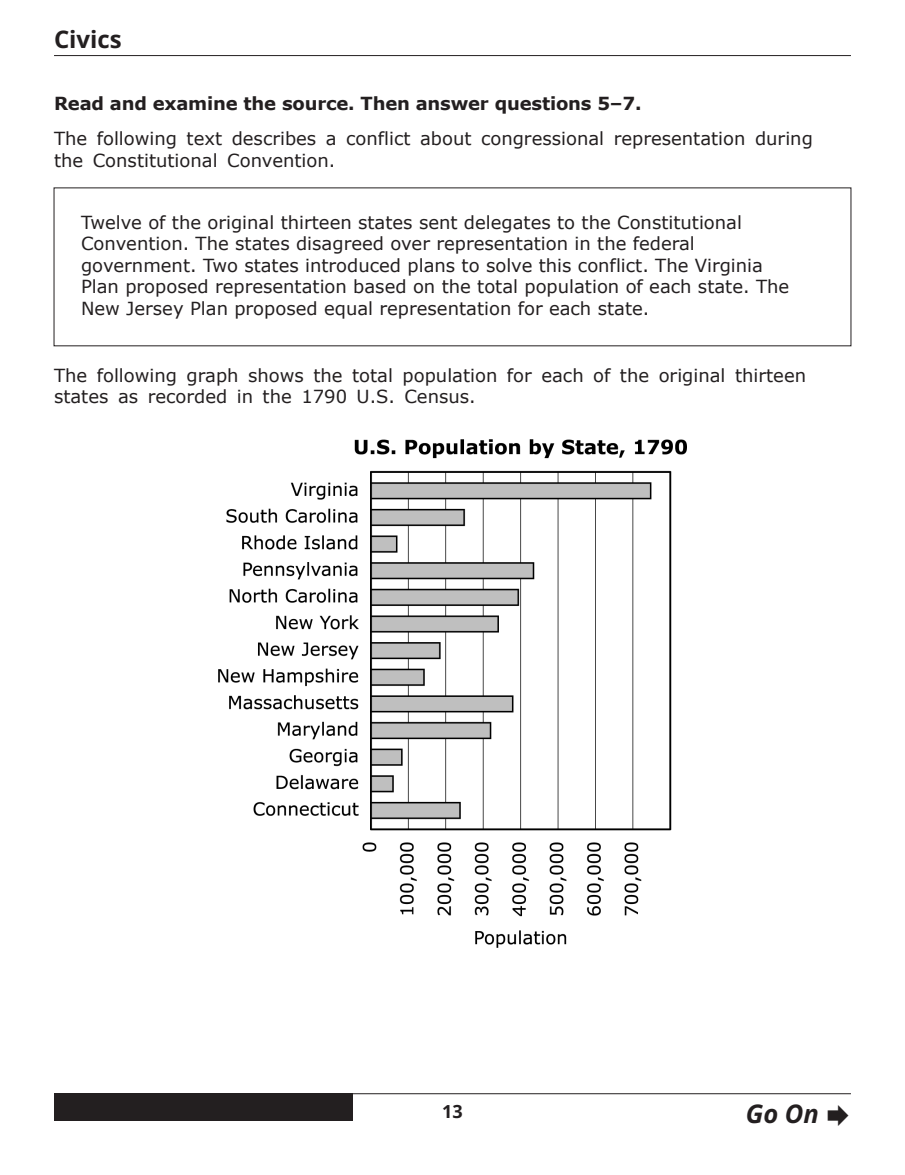
<style>
.page{position:relative;width:905px;height:1175px;background:#fff}
.page>*{position:absolute;margin:0;border:0;box-sizing:border-box;transform-origin:0 0}
.t1{font:italic 700 25.5px "Open Sans";color:#231f20}
.t2{font:700 24px "Open Sans";color:#231f20}
.t3{font:18px/21.6px "Verdana";color:#231f20}
.t4{font:700 18px "Verdana";letter-spacing:-.01em;color:#231f20}
.t5{font:700 18px "Open Sans";color:#231f20}
</style>
<div class="page">
<div style="left:54px;top:1093px;width:299px;height:27px;background:#231f20"></div>
<hr style="left:54px;top:1093px;width:796px;height:1px;background:#231f20">
<hr style="left:54px;top:55px;width:796px;height:1px;background:#231f20">
<img style="left:218px;top:439px;width:468px;height:508px">
<h2 class="t2" style="left:54px;top:23px;width:69px">Civics</h2>
<p class="t4" style="left:54px;top:90px;width:589px">Read and examine the source. Then answer questions 5–7.</p>
<p class="t3" style="left:54px;top:127px;width:760px">The following text describes a conflict about congressional representation during the Constitutional Convention.</p>
<p class="t3" style="left:81px;top:211px;width:709px">Twelve of the original thirteen states sent delegates to the Constitutional Convention. The states disagreed over representation in the federal government. Two states introduced plans to solve this conflict. The Virginia Plan proposed representation based on the total population of each state. The New Jersey Plan proposed equal representation for each state.</p>
<p class="t3" style="left:54px;top:364px;width:753px">The following graph shows the total population for each of the original thirteen states as recorded in the 1790 U.S. Census.</p>
<p class="t5" style="left:442px;top:1098px;width:22px">13</p>
<h1 class="t1" style="left:745px;top:1095px;width:75px">Go On</h1>
</div>
